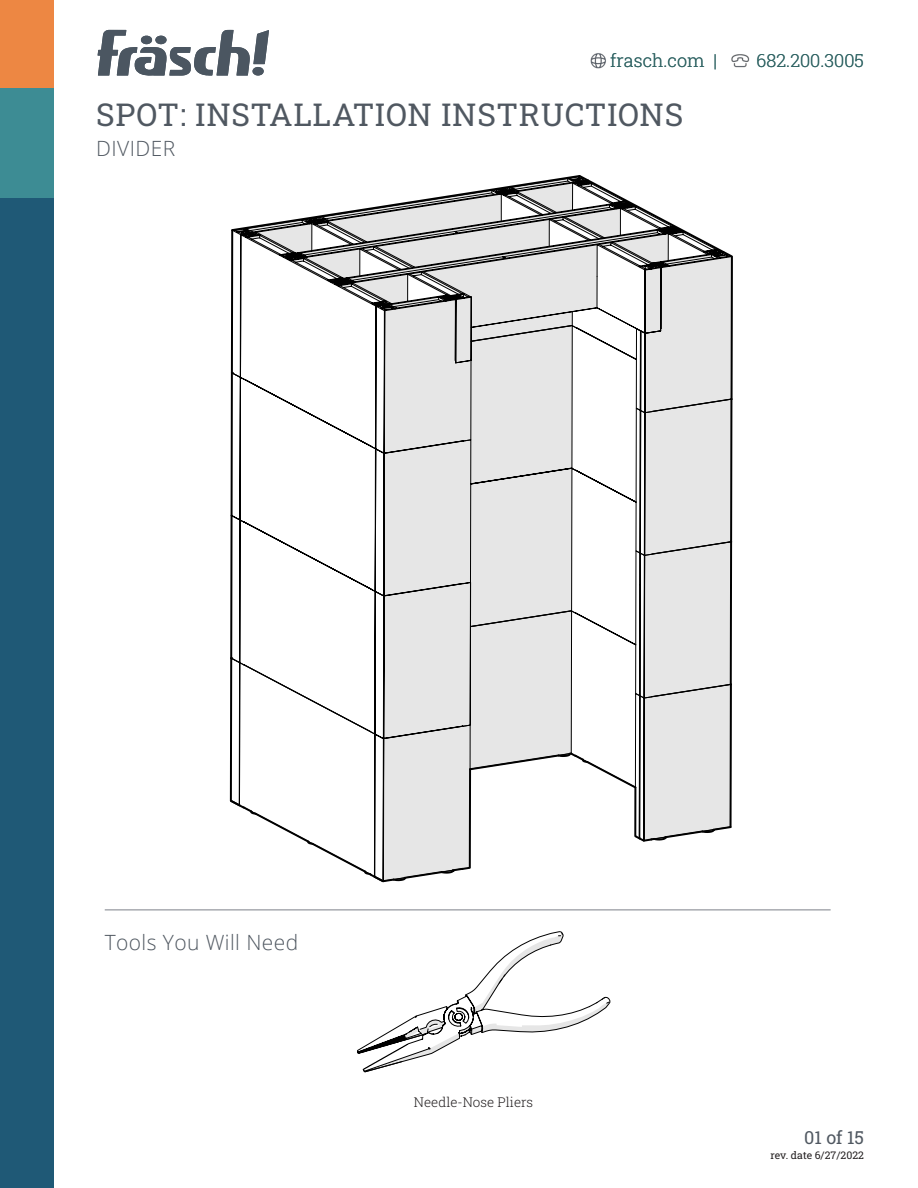
<style>
.page{position:relative;width:918px;height:1188px;background:#fff}
.page>*{position:absolute;margin:0;border:0;box-sizing:border-box;transform-origin:0 0}
.t1{font:31.5px "Roboto Slab";letter-spacing:.02em;color:#505861}
.t2{font:300 21px "Open Sans";letter-spacing:.02em;color:#505861}
.t3{font:18px "Roboto Slab";color:#366}
.t4{font:18px "Roboto Slab";color:#505861}
.t5{font:13.5px "Roboto Slab";color:#231f20}
.t6{font:10.5px "Roboto Slab";color:#231f20}
</style>
<div class="page">
<img style="left:590px;top:53px;width:16px;height:16px">
<img style="left:731px;top:54px;width:18px;height:14px">
<hr style="left:105px;top:909px;width:726px;height:2px;background:#a8abb0">
<svg style="left:98px;top:30px;width:171px;height:46px"></svg>
<div style="left:0;top:0;width:54px;height:103px;background:#ed8743"></div>
<div style="left:0;top:89px;width:54px;height:110px;background:#3d8c94"></div>
<div style="left:0;top:199px;width:54px;height:989px;background:#1f5976"></div>
<svg style="left:229px;top:175px;width:504px;height:708px"></svg>
<svg style="left:357px;top:931px;width:254px;height:142px"></svg>
<p class="t3" style="left:610px;top:48px;width:108px">frasch.com |</p>
<p class="t3" style="left:757px;top:48px;width:109px">682.200.3005</p>
<p class="t1" style="left:96px;top:93px;width:589px">SPOT: INSTALLATION INSTRUCTIONS</p>
<p class="t2" style="left:96px;top:134px;width:80px">DIVIDER</p>
<p class="t2" style="left:105px;top:928px;width:195px">Tools You Will Need</p>
<p class="t5" style="left:414px;top:1093px;width:121px">Needle-Nose Pliers</p>
<p class="t4" style="left:804px;top:1125px;width:61px">01 of 15</p>
<p class="t6" style="left:771px;top:1147px;width:95px">rev. date 6/27/2022</p>
</div>
